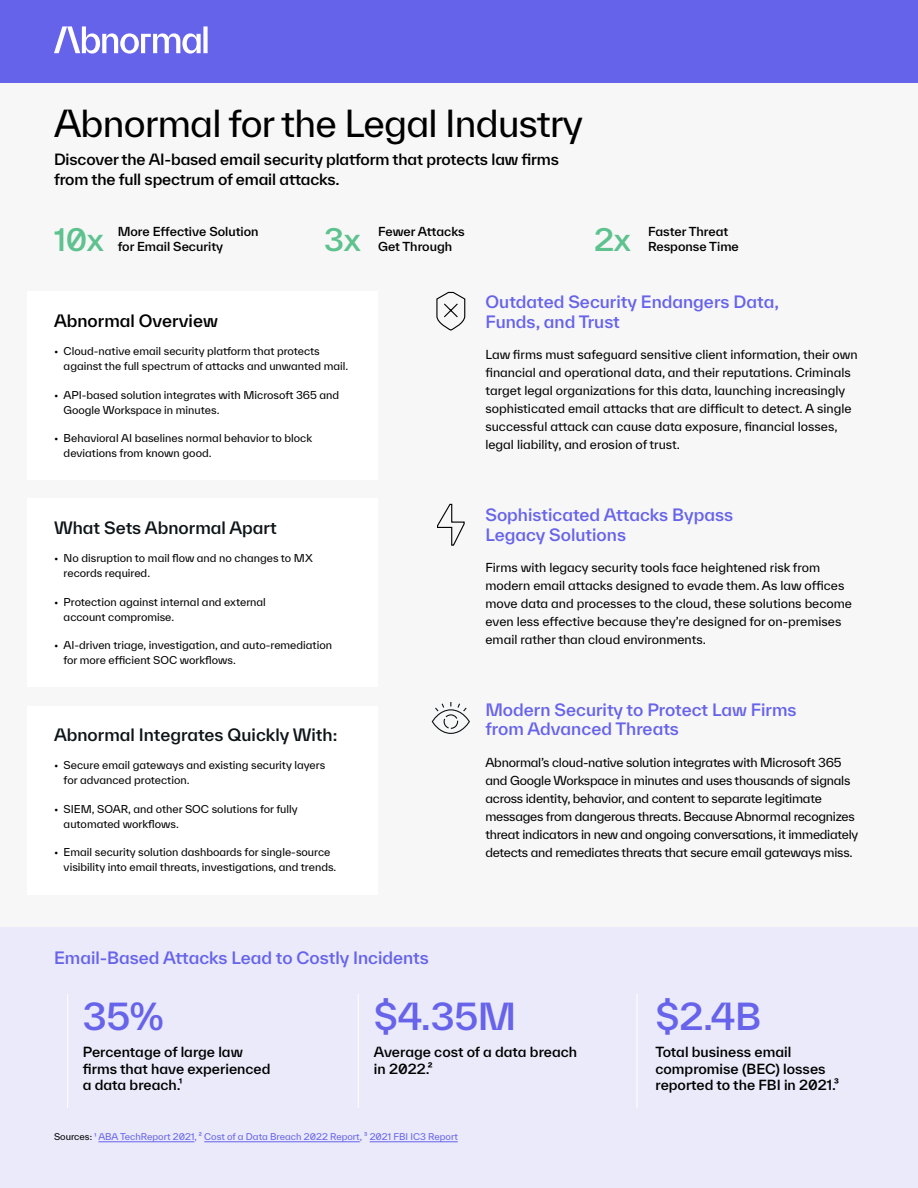
<style>
.page{position:relative;width:918px;height:1188px;background:#f7f7f7}
.page>*{position:absolute;margin:0;border:0;box-sizing:border-box;transform-origin:0 0}
.t1{font:36px "TWK Everett";letter-spacing:-.02em;color:#000}
.t2{font:500 36px "TWK Everett";letter-spacing:-.01em;color:#6763ea}
.t3{font:500 30px "TWK Everett";letter-spacing:-.01em;color:#5ec28f}
.t4{font:500 16.5px/19.8px "TWK Everett";color:#6763ea}
.t5{font:500 16.5px "TWK Everett";color:#0d1418}
.t6{font:500 16.5px "TWK Everett";color:#000}
.t7{font:500 15px/19.5px "TWK Everett";letter-spacing:-.01em;color:#000}
.t8{font:500 13.5px/16.5px "TWK Everett";color:#000}
.t9{font:12px/18px "TWK Everett";color:#000}
.t10{font:12px/18px "TWK Everett";letter-spacing:-.02em;color:#000}
.t11{font:500 12px/15px "TWK Everett";color:#000}
.t12{font:10.5px/15px "TWK Everett";color:#000}
.t13{font:9px "TWK Everett";color:#6763ea}
.s1{color:#000}
</style>
<div class="page">
<div style="left:27px;top:291px;width:351px;height:189px;background:#fff"></div>
<div style="left:0;top:928px;width:918px;height:260px;background:#eaeafa"></div>
<div style="left:27px;top:498px;width:351px;height:189px;background:#fff"></div>
<div style="left:27px;top:706px;width:351px;height:188px;background:#fff"></div>
<div style="left:0;top:0;width:918px;height:82px;background:#6663eb"></div>
<hr style="left:98px;top:1141px;width:96px;height:1px;background:#6763ea">
<hr style="left:204px;top:1141px;width:156px;height:1px;background:#6763ea">
<hr style="left:370px;top:1141px;width:88px;height:1px;background:#6763ea">
<svg style="left:54px;top:26px;width:154px;height:28px"></svg>
<svg style="left:431px;top:702px;width:39px;height:32px"></svg>
<svg style="left:437px;top:503px;width:28px;height:43px"></svg>
<hr style="left:637px;top:994px;width:1px;height:114px;background:#fff">
<hr style="left:358px;top:994px;width:1px;height:114px;background:#fff">
<hr style="left:67px;top:994px;width:1px;height:114px;background:#fff">
<svg style="left:436px;top:291px;width:30px;height:40px"></svg>
<h1 class="t1" style="left:54px;top:99px;width:530px">Abnormal for the Legal Industry</h1>
<h3 class="t7" style="left:54px;top:149px;width:507px">Discover the AI-based email security platform that protects law firms from the full spectrum of email attacks.</h3>
<p class="t11" style="left:118px;top:224px;width:142px">More Effective Solution for Email Security</p>
<p class="t11" style="left:378px;top:224px;width:88px">Fewer Attacks<br>Get Through</p>
<p class="t11" style="left:648px;top:224px;width:82px">Faster Threat</p>
<h2 class="t3" style="left:54px;top:219px;width:51px">10x</h2>
<h2 class="t3" style="left:324px;top:219px;width:38px">3x</h2>
<h2 class="t3" style="left:594px;top:219px;width:38px">2x</h2>
<p class="t11" style="left:648px;top:239px;width:92px">Response Time</p>
<h3 class="t6" style="left:54px;top:309px;width:165px">Abnormal Overview</h3>
<p class="t12" style="left:64px;top:343px;width:286px;text-indent:-10px">• Cloud-native email security platform that protects against the full spectrum of attacks and unwanted mail.</p>
<p class="t12" style="left:63px;top:387px;width:277px;text-indent:-9px">• API-based solution integrates with Microsoft 365 and<br>Google Workspace in minutes.</p>
<p class="t12" style="left:64px;top:430px;width:250px;text-indent:-10px">• Behavioral AI baselines normal behavior to block deviations from known good.</p>
<h3 class="t5" style="left:54px;top:516px;width:224px">What Sets Abnormal Apart</h3>
<p class="t12" style="left:64px;top:551px;width:251px;text-indent:-10px">• No disruption to mail flow and no changes to MX records required.</p>
<p class="t12" style="left:64px;top:594px;width:204px;text-indent:-10px">• Protection against internal and external account compromise.</p>
<p class="t12" style="left:63px;top:638px;width:270px;text-indent:-9px">• AI-driven triage, investigation, and auto-remediation for more efficient SOC workflows.</p>
<h3 class="t5" style="left:54px;top:723px;width:285px">Abnormal Integrates Quickly With:</h3>
<p class="t12" style="left:64px;top:758px;width:263px;text-indent:-10px">• Secure email gateways and existing security layers for advanced protection.</p>
<p class="t12" style="left:64px;top:801px;width:236px;text-indent:-10px">• SIEM, SOAR, and other SOC solutions for fully automated workflows.</p>
<p class="t12" style="left:64px;top:845px;width:274px;text-indent:-10px">• Email security solution dashboards for single-source visibility into email threats, investigations, and trends.</p>
<h3 class="t4" style="left:54px;top:947px;width:376px">Email-Based Attacks Lead to Costly Incidents</h3>
<h3 class="t4" style="left:485px;top:292px;width:295px">Outdated Security Endangers Data,<br>Funds, and Trust</h3>
<p class="t9" style="left:485px;top:346px;width:374px">Law firms must safeguard sensitive client information, their own financial and operational data, and their reputations. Criminals target legal organizations for this data, launching increasingly sophisticated email attacks that are difficult to detect. A single successful attack can cause data exposure, financial losses, legal liability, and erosion of trust.</p>
<h3 class="t4" style="left:485px;top:504px;width:249px">Sophisticated Attacks Bypass<br>Legacy Solutions</h3>
<p class="t9" style="left:485px;top:558px;width:368px">Firms with legacy security tools face heightened risk from modern email attacks designed to evade them. As law offices move data and processes to the cloud, these solutions become even less effective because they’re designed for on-premises email rather than cloud environments.</p>
<h3 class="t4" style="left:485px;top:699px;width:313px">Modern Security to Protect Law Firms from Advanced Threats</h3>
<p class="t10" style="left:485px;top:753px;width:374px">Abnormal’s cloud-native solution integrates with Microsoft 365 and Google Workspace in minutes and uses thousands of signals across identity, behavior, and content to separate legitimate messages from dangerous threats. Because Abnormal recognizes threat indicators in new and ongoing conversations, it immediately detects and remediates threats that secure email gateways miss.</p>
<h1 class="t2" style="left:83px;top:991px;width:83px">35%</h1>
<p class="t8" style="left:83px;top:1044px;width:189px">Percentage of large law firms that have experienced a data breach.¹</p>
<h1 class="t2" style="left:374px;top:991px;width:144px">$4.35M</h1>
<h1 class="t2" style="left:656px;top:991px;width:107px">$2.4B</h1>
<p class="t8" style="left:374px;top:1044px;width:205px">Average cost of a data breach in 2022.²</p>
<p class="t8" style="left:656px;top:1044px;width:185px">Total business email compromise (BEC) losses reported to the FBI in 2021.³</p>
<p class="t13" style="left:54px;top:1130px;width:405px"><span class="s1">Sources:</span> 1 ABA TechReport 2021, ² Cost of a Data Breach 2022 Report, ³ 2021 FBI IC3 Report</p>
</div>
